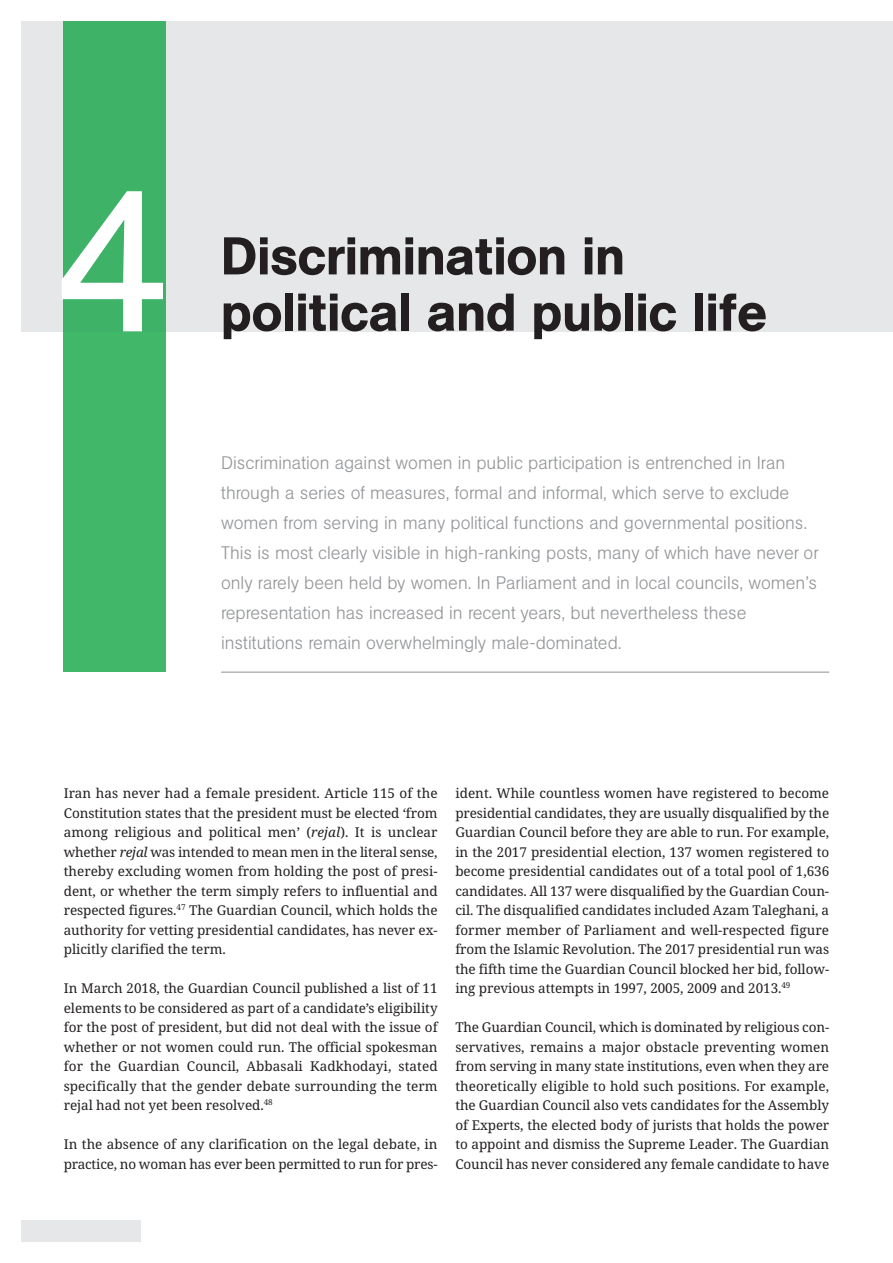
<style>
.page{position:relative;width:893px;height:1263px;background:#fff}
.page>*{position:absolute;margin:0;border:0;box-sizing:border-box;transform-origin:0 0}
.t1{font:202.5px "AG Book BQ";color:#fff}
.t2{font:500 52.5px "AG Book BQ";color:#231f20}
.t3{font:300 18px/30px "AG Book BQ";color:#939598}
.t4{font:13.5px/19.5px "Noto Serif";letter-spacing:-.005em;color:#231f20;text-align:justify}
.s1{font-style:italic}
</style>
<div class="page">
<div style="left:21px;top:21px;width:872px;height:310px;background:#e6e7e8"></div>
<div style="left:64px;top:331px;width:102px;height:341px;background:#40b769"></div>
<div style="left:64px;top:21px;width:102px;height:310px;background:#3eb367"></div>
<div style="left:21px;top:1220px;width:119px;height:22px;background:#e6e7e8"></div>
<hr style="left:221px;top:672px;width:608px;height:1px;background:#939598">
<h1 class="t1" style="left:57px;top:193px;width:115px">4</h1>
<h2 class="t2" style="left:221px;top:238px;width:405px">Discrimination in</h2>
<h2 class="t2" style="left:221px;top:295px;width:547px">political and public life</h2>
<p class="t3" style="left:221px;top:449px;width:599px">Discrimination against women in public participation is entrenched in Iran through a series of measures, formal and informal, which serve to exclude women from serving in many political functions and governmental positions.<br>This is most clearly visible in high-ranking posts, many of which have never or only rarely been held by women. In Parliament and in local councils, women’s representation has increased in recent years, but nevertheless these institutions remain overwhelmingly male-dominated.</p>
<p class="t4" style="left:64px;top:785px;width:375px">Iran has never had a female president. Article 115 of the Constitution states that the president must be elected ‘from among religious and political men’ (<span class="s1">rejal</span>). It is unclear whether <span class="s1">rejal</span> was intended to mean men in the literal sense, thereby excluding women from holding the post of presi&shy;dent, or whether the term simply refers to influential and respected figures.<sup>47</sup> The Guardian Council, which holds the authority for vetting presidential candidates, has never ex&shy;plicitly clarified the term.</p>
<p class="t4" style="left:64px;top:980px;width:375px">In March 2018, the Guardian Council published a list of 11 elements to be considered as part of a candidate’s eligibility for the post of president, but did not deal with the issue of whether or not women could run. The official spokesman for the Guardian Council, Abbasali Kadkhodayi, stated specifically that the gender debate surrounding the term rejal had not yet been resolved.<sup>48</sup></p>
<p class="t4" style="left:64px;top:1136px;width:375px">In the absence of any clarification on the legal debate, in practice, no woman has ever been permitted to run for pres-</p>
<p class="t4" style="left:455px;top:785px;width:375px">ident. While countless women have registered to become presidential candidates, they are usually disqualified by the Guardian Council before they are able to run. For example, in the 2017 presidential election, 137 women registered to become presidential candidates out of a total pool of 1,636 candidates. All 137 were disqualified by the Guardian Coun&shy;cil. The disqualified candidates included Azam Taleghani, a former member of Parliament and well-respected figure from the Islamic Revolution. The 2017 presidential run was the fifth time the Guardian Council blocked her bid, follow&shy;ing previous attempts in 1997, 2005, 2009 and 2013.<sup>49</sup></p>
<p class="t4" style="left:455px;top:1019px;width:375px">The Guardian Council, which is dominated by religious con&shy;servatives, remains a major obstacle preventing women from serving in many state institutions, even when they are theoretically eligible to hold such positions. For example, the Guardian Council also vets candidates for the Assembly of Experts, the elected body of jurists that holds the power to appoint and dismiss the Supreme Leader. The Guardian Council has never considered any female candidate to have</p>
</div>
